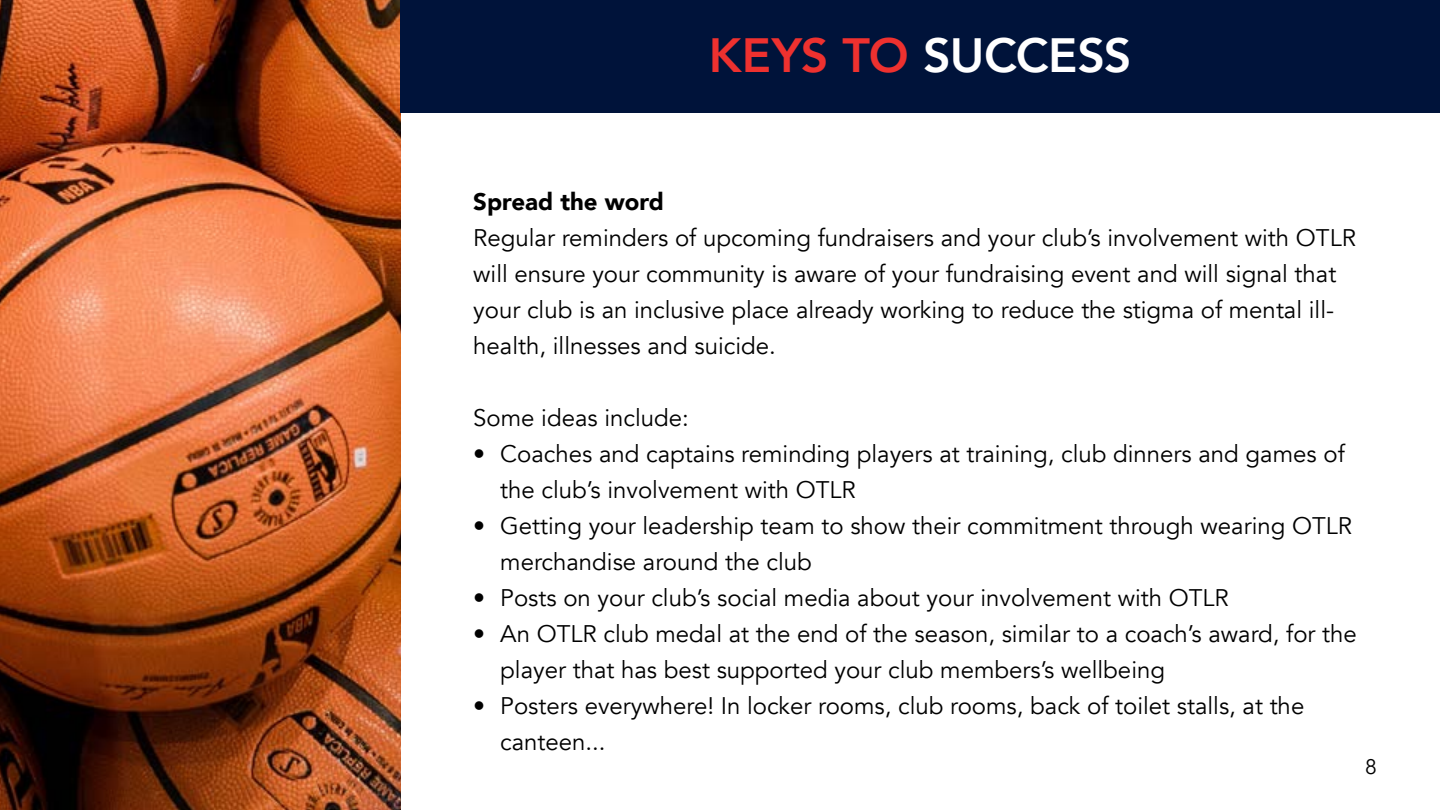
<style>
.page{position:relative;width:1440px;height:810px;background:#fff}
.page>*{position:absolute;margin:0;border:0;box-sizing:border-box;transform-origin:0 0}
.t1{font:800 48px "Avenir";letter-spacing:-.015em;color:#fff}
.t2{font:24px/36px "Avenir";color:#000}
.t3{font:900 24px "Avenir";color:#000}
.t4{font:21px "Avenir";color:#000}
.s1{color:#ee312f}
</style>
<div class="page">
<img style="left:0;top:0;width:400px;height:810px">
<div style="left:400px;top:0;width:1040px;height:112px;background:#00133a"></div>
<h1 class="t1" style="left:709px;top:18px;width:424px"><span class="s1">KEYS TO</span> SUCCESS</h1>
<p class="t3" style="left:473px;top:181px;width:192px">Spread the word</p>
<p class="t2" style="left:473px;top:220px;width:884px">Regular reminders of upcoming fundraisers and your club’s involvement with OTLR will ensure your community is aware of your fundraising event and will signal that your club is an inclusive place already working to reduce the stigma of mental ill&shy;health, illnesses and suicide.</p>
<p class="t2" style="left:473px;top:400px;width:217px">Some ideas include:</p>
<p class="t2" style="left:500px;top:436px;width:846px;text-indent:-27px">• Coaches and captains reminding players at training, club dinners and games of the club’s involvement with OTLR</p>
<p class="t2" style="left:500px;top:508px;width:853px;text-indent:-27px">• Getting your leadership team to show their commitment through wearing OTLR merchandise around the club</p>
<p class="t2" style="left:473px;top:580px;width:757px">• Posts on your club’s social media about your involvement with OTLR</p>
<p class="t2" style="left:500px;top:616px;width:858px;text-indent:-27px">• An OTLR club medal at the end of the season, similar to a coach’s award, for the player that has best supported your club members’s wellbeing</p>
<p class="t2" style="left:500px;top:688px;width:806px;text-indent:-27px">• Posters everywhere! In locker rooms, club rooms, back of toilet stalls, at the canteen...</p>
<p class="t4" style="left:1365px;top:754px;width:13px">8</p>
</div>
